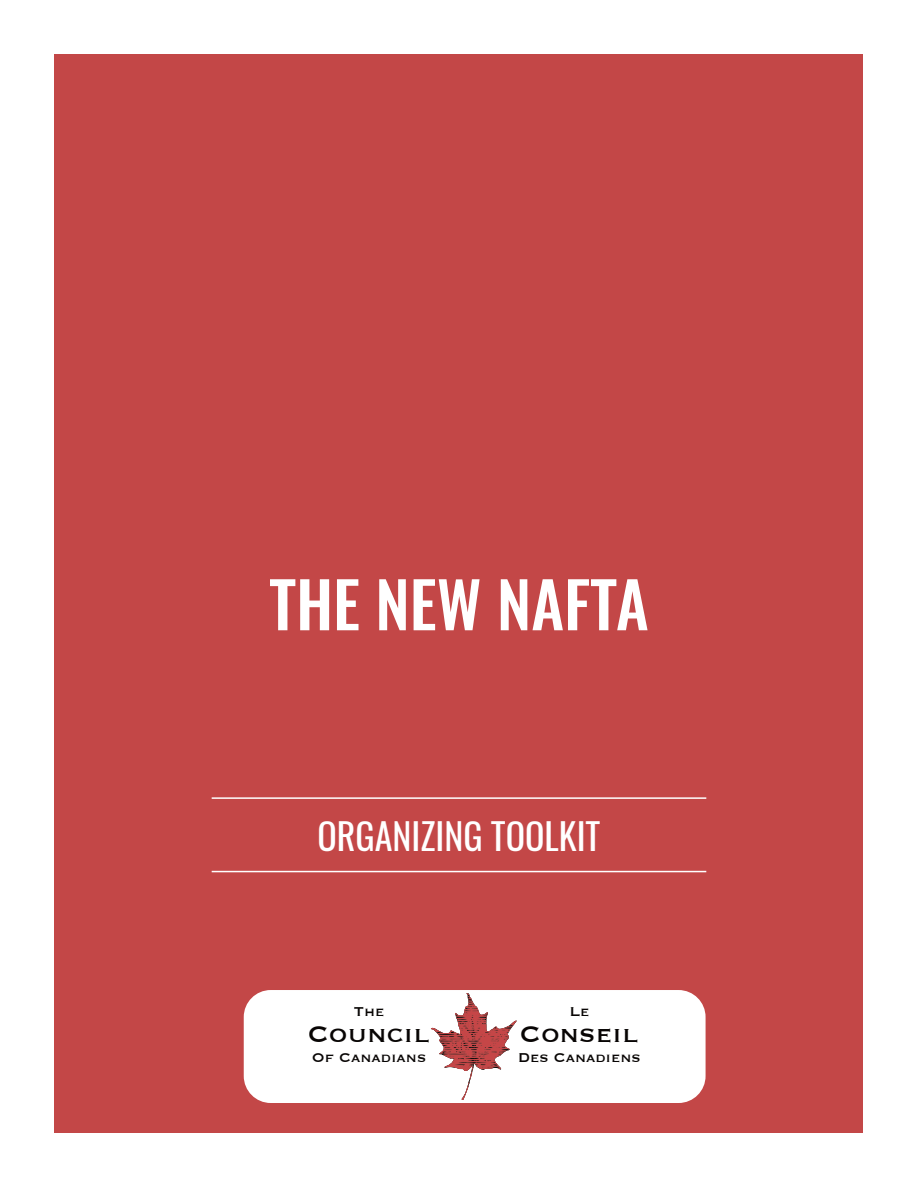
<style>
.page{position:relative;width:918px;height:1188px;background:#fff}
.page>*{position:absolute;margin:0;border:0;box-sizing:border-box;transform-origin:0 0}
.t1{font:500 63px "Oswald";color:#fff}
.t2{font:36px "Oswald";color:#fff}
.t3{font:29.7px "Copperplate";color:#080504}
.t4{font:16.65px "Copperplate";color:#080504}
</style>
<div class="page">
<div style="left:55px;top:55px;width:808px;height:1078px;background:#c34747"></div>
<hr style="left:212px;top:797px;width:494px;height:2px;background:#fff">
<hr style="left:212px;top:871px;width:494px;height:1px;background:#fff">
<div style="left:244px;top:990px;width:462px;height:113px;background:#fff;border-radius:27px"></div>
<svg style="left:431px;top:993px;width:85px;height:107px"></svg>
<h1 class="t1" style="left:269px;top:572px;width:381px">THE NEW NAFTA</h1>
<h2 class="t2" style="left:317px;top:804px;width:285px">ORGANIZING TOOLKIT</h2>
<p class="t4" style="left:354px;top:1001px;width:32px">The</p>
<p class="t4" style="left:312px;top:1047px;width:116px">Of Canadians</p>
<h3 class="t3" style="left:308px;top:1014px;width:124px">Council</h3>
<p class="t4" style="left:570px;top:1001px;width:21px">Le</p>
<p class="t4" style="left:518px;top:1047px;width:124px">Des Canadiens</p>
<h3 class="t3" style="left:520px;top:1014px;width:120px">Conseil</h3>
</div>
